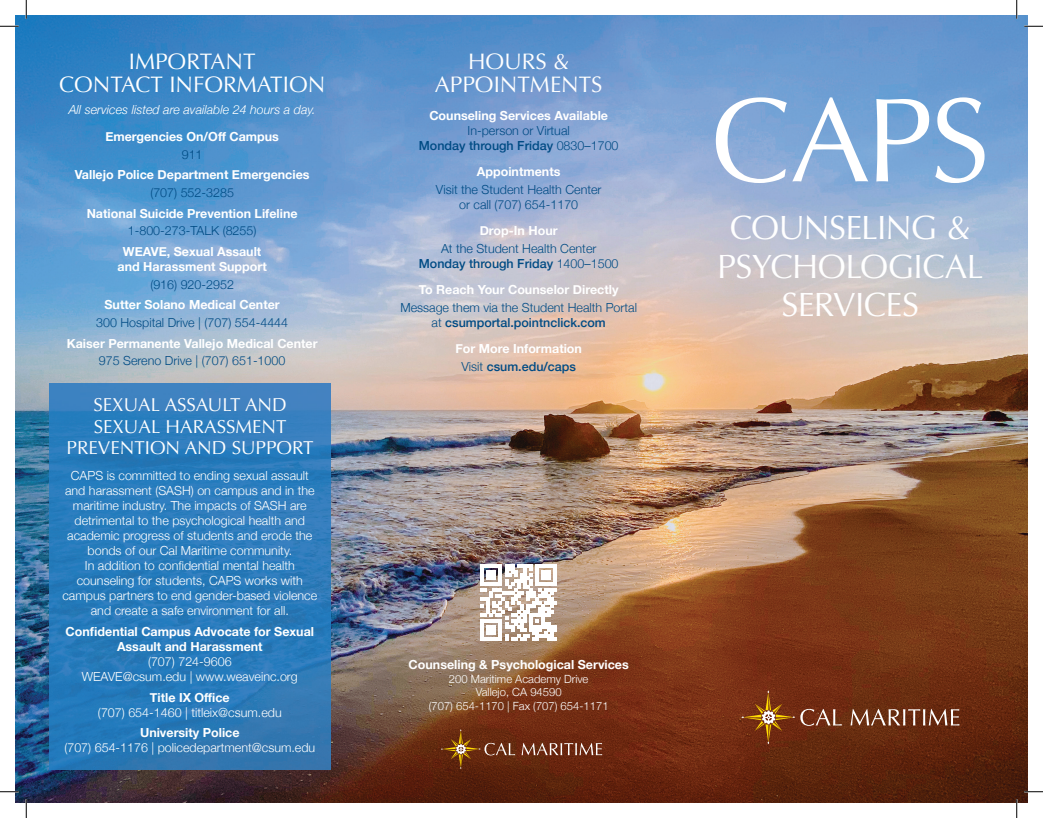
<style>
.page{position:relative;width:1043px;height:818px;background:#fff}
.page>*{position:absolute;margin:0;border:0;box-sizing:border-box;transform-origin:0 0}
.t1{font:120px "Optima";color:#fff}
.t2{font:33.75px/38.8px "Optima";letter-spacing:-.02em;color:#fff;text-align:center}
.t3{font:22.5px/22.5px "Optima";color:#fff;text-align:center}
.t4{font:18.75px/21.2px "Optima";color:#fff;text-align:center}
.t5{font:300 12.5px/15px "Helvetica Neue";color:#fff;text-align:center}
.t6{font:700 12.5px/15px "Helvetica Neue";color:#fff;text-align:center}
.t7{font:300 12.5px/15px "Helvetica Neue";color:#004b84;text-align:center}
.t8{font:italic 300 12.5px "Helvetica Neue";color:#fff}
.t9{font:300 11.25px/13.5px "Helvetica Neue";color:#fff;text-align:center}
.s1{font-weight:500}
.s2{font-weight:300;color:#004b84}
.s3{font-weight:500;color:#004b84}
</style>
<div class="page">
<img style="left:15px;top:15px;width:1013px;height:787px">
<svg style="left:741px;top:690px;width:100px;height:54px;background:#7c3c1c"></svg>
<svg style="left:850px;top:708px;width:109px;height:17px;background:#8c5f4b"></svg>
<svg style="left:441px;top:729px;width:74px;height:40px;background:#723a19"></svg>
<svg style="left:521px;top:742px;width:81px;height:13px"></svg>
<img style="left:49px;top:384px;width:282px;height:385px">
<svg style="left:480px;top:564px;width:77px;height:76px"></svg>
<svg style="left:0;top:25px;width:19px;height:2px"></svg>
<svg style="left:1024px;top:25px;width:18px;height:2px"></svg>
<svg style="left:0;top:790px;width:19px;height:2px"></svg>
<svg style="left:1024px;top:790px;width:18px;height:2px"></svg>
<svg style="left:25px;top:0;width:2px;height:19px"></svg>
<svg style="left:25px;top:799px;width:2px;height:19px"></svg>
<svg style="left:1015px;top:0;width:2px;height:19px"></svg>
<svg style="left:1015px;top:799px;width:2px;height:19px"></svg>
<h3 class="t3" style="left:59px;top:51px;width:268px">IMPORTANT<br>CONTACT INFORMATION</h3>
<h3 class="t3" style="left:435px;top:51px;width:169px">HOURS &amp;<br>APPOINTMENTS</h3>
<p class="t6" style="left:429px;top:108px;width:180px">Counseling Services Available</p>
<p class="t7" style="left:419px;top:122px;width:201px">In-person or Virtual<br><span class="s1">Monday through Friday</span> 0830–1700</p>
<p class="t6" style="left:477px;top:165px;width:85px">Appointments</p>
<p class="t7" style="left:436px;top:181px;width:167px">Visit the Student Health Center or call (707) 654-1170</p>
<p class="t6" style="left:479px;top:224px;width:80px">Drop-In Hour</p>
<p class="t7" style="left:419px;top:240px;width:201px">At the Student Health Center<br><span class="s1">Monday through Friday</span> 1400–1500</p>
<p class="t6" style="left:419px;top:283px;width:201px">To Reach Your Counselor Directly</p>
<p class="t7" style="left:400px;top:299px;width:238px">Message them via the Student Health Portal at <span class="s1">csumportal.pointnclick.com</span></p>
<p class="t6" style="left:455px;top:340px;width:128px;line-height:17.8px">For More Information<br><span class="s2">Visit</span> <span class="s3">csum.edu/caps</span></p>
<p class="t8" style="left:69px;top:100px;width:248px">All services listed are available 24 hours a day.</p>
<p class="t6" style="left:105px;top:129px;width:175px">Emergencies On/Off Campus</p>
<p class="t7" style="left:182px;top:146px;width:22px">911</p>
<p class="t6" style="left:75px;top:168px;width:236px">Vallejo Police Department Emergencies</p>
<p class="t7" style="left:150px;top:184px;width:85px">(707) 552-3285</p>
<p class="t6" style="left:87px;top:206px;width:212px">National Suicide Prevention Lifeline</p>
<p class="t7" style="left:128px;top:222px;width:130px">1-800-273-TALK (8255)</p>
<p class="t6" style="left:118px;top:244px;width:151px">WEAVE, Sexual Assault and Harassment Support</p>
<p class="t7" style="left:150px;top:276px;width:85px">(916) 920-2952</p>
<p class="t6" style="left:104px;top:297px;width:177px">Sutter Solano Medical Center</p>
<p class="t7" style="left:96px;top:314px;width:193px">300 Hospital Drive | (707) 554-4444</p>
<p class="t6" style="left:67px;top:336px;width:252px">Kaiser Permanente Vallejo Medical Center</p>
<p class="t7" style="left:99px;top:352px;width:188px">975 Sereno Drive | (707) 651-1000</p>
<h3 class="t4" style="left:67px;top:395px;width:248px">SEXUAL ASSAULT AND<br>SEXUAL HARASSMENT<br>PREVENTION AND SUPPORT</h3>
<p class="t5" style="left:62px;top:467px;width:256px">CAPS is committed to ending sexual assault and harassment (SASH) on campus and in the maritime industry. The impacts of SASH are detrimental to the psychological health and academic progress of students and erode the bonds of our Cal Maritime community.<br>In addition to confidential mental health counseling for students, CAPS works with campus partners to end gender-based violence and create a safe environment for all.</p>
<p class="t6" style="left:66px;top:624px;width:250px">Confidential Campus Advocate for Sexual<br>Assault and Harassment</p>
<p class="t5" style="left:82px;top:653px;width:217px">(707) 724-9606<br>WEAVE@csum.edu | www.weaveinc.org</p>
<p class="t6" style="left:150px;top:690px;width:81px">Title IX Office</p>
<p class="t5" style="left:98px;top:703px;width:185px">(707) 654-1460 | titleix@csum.edu</p>
<p class="t6" style="left:140px;top:725px;width:101px">University Police</p>
<p class="t5" style="left:64px;top:739px;width:252px">(707) 654-1176 | policedepartment@csum.edu</p>
<p class="t6" style="left:408px;top:657px;width:222px">Counseling &amp; Psychological Services</p>
<p class="t9" style="left:429px;top:671px;width:181px">200 Maritime Academy Drive<br>Vallejo, CA 94590<br>(707) 654-1170 | Fax (707) 654-1171</p>
<h1 class="t1" style="left:710px;top:71px;width:281px">CAPS</h1>
<h2 class="t2" style="left:717px;top:208px;width:268px">COUNSELING &amp;<br>PSYCHOLOGICAL<br>SERVICES</h2>
</div>
